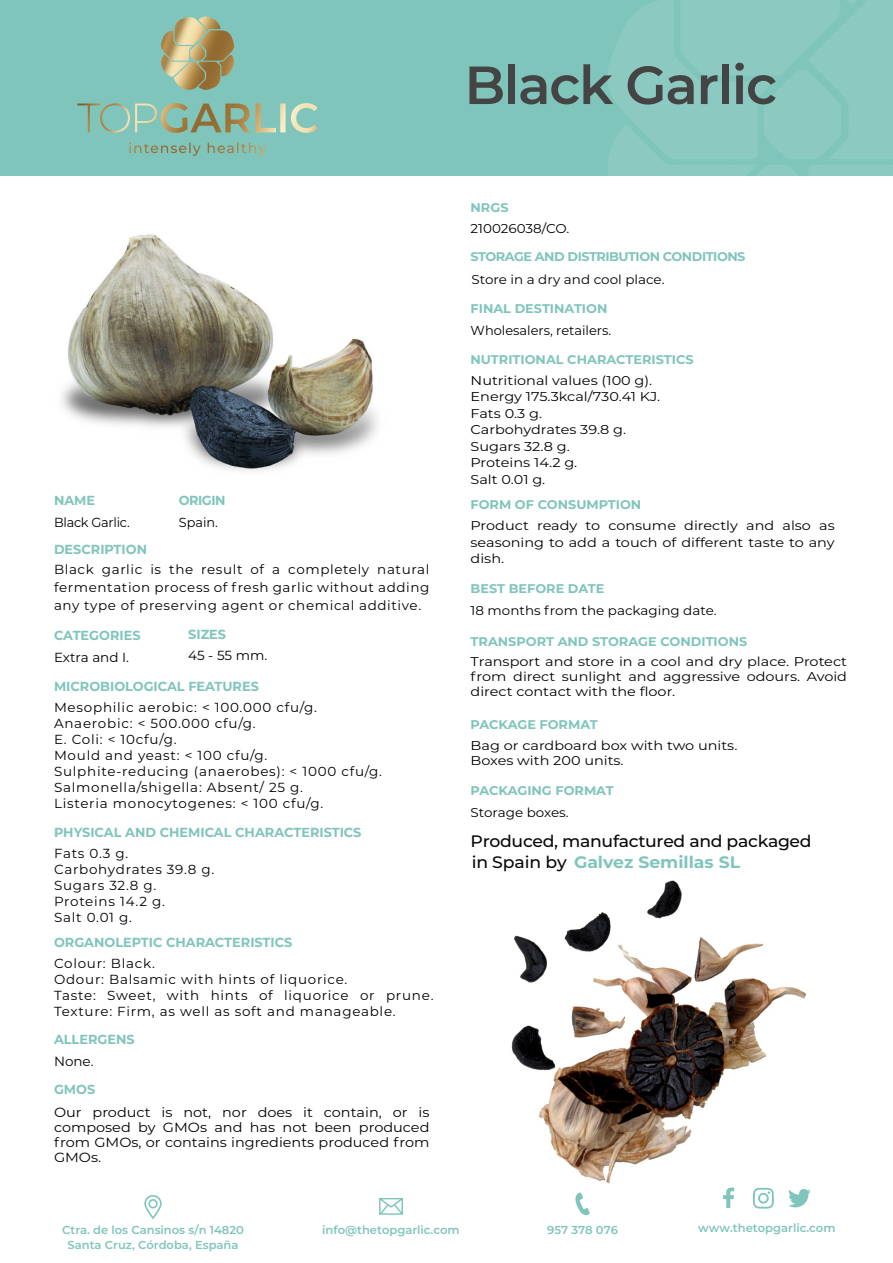
<style>
.page{position:relative;width:893px;height:1263px;background:#fff}
.page>*{position:absolute;margin:0;border:0;box-sizing:border-box;transform-origin:0 0}
.t1{font:600 53.55px "Montserrat";letter-spacing:-.025em;color:#444}
.t2{font:500 16.65px/21.6px "Montserrat";letter-spacing:-.02em;color:#070707;scale:1.04 1}
.t3{font:13.35px/15px "Montserrat";color:#000;text-align:justify;scale:1.09 1}
.t4{font:13.35px "Montserrat";color:#000}
.t5{font:13.2px/16px "Montserrat";letter-spacing:.055em;color:#000}
.t6{font:700 13.2px "Montserrat";color:#80c5bb}
.t7{font:13.2px "Montserrat";letter-spacing:-.02em;color:#000}
.t8{font:13.2px "Montserrat";color:#000}
.t9{font:12.9px "Montserrat";color:#000}
.t10{font:12.75px/16.5px "Montserrat";color:#000;scale:1.13 1}
.t11{font:12.75px "Montserrat";color:#000;scale:1.06 1}
.t12{font:700 12.6px "Montserrat";color:#80c5bb}
.t13{font:700 12.6px "Montserrat";letter-spacing:-.035em;color:#80c5bb}
.t14{font:600 11.55px/14.4px "Montserrat";color:#80c5bb;text-align:center}
.s1{font-weight:700;color:#80c5bb}
</style>
<div class="page">
<img style="left:511px;top:880px;width:295px;height:308px">
<div style="left:0;top:0;width:893px;height:176px;background:#80c5bb"></div>
<svg style="left:608px;top:0;width:285px;height:176px"></svg>
<img style="left:77px;top:103px;width:241px;height:45px">
<img style="left:129px;top:142px;width:136px;height:13px">
<img style="left:161px;top:17px;width:74px;height:60px">
<svg style="left:144px;top:1195px;width:18px;height:24px"></svg>
<svg style="left:575px;top:1192px;width:15px;height:23px"></svg>
<svg style="left:379px;top:1198px;width:24px;height:17px"></svg>
<svg style="left:723px;top:1187px;width:11px;height:21px"></svg>
<svg style="left:753px;top:1188px;width:21px;height:20px"></svg>
<svg style="left:788px;top:1189px;width:23px;height:18px"></svg>
<svg style="left:602px;top:1166px;width:7px;height:15px"></svg>
<svg style="left:672px;top:1120px;width:13px;height:11px"></svg>
<img style="left:61px;top:234px;width:317px;height:237px">
<h1 class="t1" style="left:464px;top:47px;width:314px">Black Garlic</h1>
<p class="t12" style="left:471px;top:199px;width:39px">NRGS</p>
<p class="t11" style="left:471px;top:220px;width:95px">210026038/CO.</p>
<p class="t6" style="left:54px;top:491px;width:43px">NAME</p>
<p class="t7" style="left:54px;top:513px;width:77px">Black Garlic.</p>
<p class="t6" style="left:54px;top:539px;width:95px">DESCRIPTION</p>
<p class="t6" style="left:179px;top:491px;width:48px">ORIGIN</p>
<p class="t5" style="left:179px;top:513px;width:41px">Spain.</p>
<p class="t5" style="left:54px;top:560px;width:377px;line-height:18px;text-align:justify">Black garlic is the result of a completely natural fermentation process of fresh garlic without adding any type of preserving agent or chemical additive.</p>
<p class="t6" style="left:54px;top:625px;width:88px">CATEGORIES</p>
<p class="t8" style="left:54px;top:648px;width:77px">Extra and I.</p>
<p class="t6" style="left:188px;top:624px;width:39px">SIZES</p>
<p class="t5" style="left:188px;top:647px;width:81px">45 - 55 mm.</p>
<p class="t6" style="left:54px;top:677px;width:206px">MICROBIOLOGICAL FEATURES</p>
<p class="t5" style="left:54px;top:699px;width:330px">Mesophilic aerobic: &lt; 100.000 cfu/g.<br>Anaerobic: &lt; 500.000 cfu/g.<br>E. Coli: &lt; 10cfu/g.<br>Mould and yeast: &lt; 100 cfu/g.<br>Sulphite-reducing (anaerobes): &lt; 1000 cfu/g.<br>Salmonella/shigella: Absent/ 25 g.<br>Listeria monocytogenes: &lt; 100 cfu/g.</p>
<p class="t6" style="left:54px;top:823px;width:309px">PHYSICAL AND CHEMICAL CHARACTERISTICS</p>
<p class="t5" style="left:54px;top:845px;width:162px">Fats 0.3 g.<br>Carbohydrates 39.8 g.<br>Sugars 32.8 g.<br>Proteins 14.2 g.<br>Salt 0.01 g.</p>
<p class="t6" style="left:54px;top:932px;width:240px">ORGANOLEPTIC CHARACTERISTICS</p>
<p class="t5" style="left:54px;top:954px;width:381px">Colour: Black.<br>Odour: Balsamic with hints of liquorice.<br>Taste: Sweet, with hints of liquorice or prune.<br>Texture: Firm, as well as soft and manageable.</p>
<p class="t6" style="left:54px;top:1030px;width:82px">ALLERGENS</p>
<p class="t4" style="left:54px;top:1052px;width:41px">None.</p>
<p class="t6" style="left:54px;top:1079px;width:43px">GMOS</p>
<p class="t3" style="left:54px;top:1104px;width:346px">Our product is not, nor does it contain, or is composed by GMOs and has not been produced from GMOs, or contains ingredients produced from GMOs.</p>
<p class="t13" style="left:471px;top:248px;width:276px">STORAGE AND DISTRIBUTION CONDITIONS</p>
<p class="t11" style="left:472px;top:270px;width:184px">Store in a dry and cool place.</p>
<p class="t12" style="left:471px;top:300px;width:138px">FINAL DESTINATION</p>
<p class="t9" style="left:471px;top:321px;width:142px">Wholesalers, retailers.</p>
<p class="t12" style="left:471px;top:350px;width:225px">NUTRITIONAL CHARACTERISTICS</p>
<p class="t10" style="left:471px;top:372px;width:169px">Nutritional values (100 g).<br>Energy 175.3kcal/730.41 KJ.<br>Fats 0.3 g.<br>Carbohydrates 39.8 g.<br>Sugars 32.8 g.<br>Proteins 14.2 g.<br>Salt 0.01 g.</p>
<p class="t12" style="left:471px;top:495px;width:172px">FORM OF CONSUMPTION</p>
<p class="t10" style="left:471px;top:517px;width:324px;text-align:justify">Product ready to consume directly and also as seasoning to add a touch of different taste to any dish.</p>
<p class="t12" style="left:471px;top:580px;width:135px">BEST BEFORE DATE</p>
<p class="t11" style="left:471px;top:601px;width:234px">18 months from the packaging date.</p>
<p class="t12" style="left:471px;top:633px;width:278px">TRANSPORT AND STORAGE CONDITIONS</p>
<p class="t10" style="left:471px;top:653px;width:335px;line-height:15px;text-align:justify">Transport and store in a cool and dry place. Protect from direct sunlight and aggressive odours. Avoid direct contact with the floor.</p>
<p class="t12" style="left:471px;top:715px;width:129px">PACKAGE FORMAT</p>
<p class="t10" style="left:471px;top:737px;width:238px;line-height:15px">Bag or cardboard box with two units.<br>Boxes with 200 units.</p>
<p class="t12" style="left:471px;top:782px;width:145px">PACKAGING FORMAT</p>
<p class="t11" style="left:471px;top:803px;width:94px">Storage boxes.</p>
<p class="t2" style="left:471px;top:829px;width:329px">Produced, manufactured and packaged in Spain by <span class="s1">Galvez Semillas SL</span></p>
<p class="t14" style="left:62px;top:1222px;width:183px">Ctra. de los Cansinos s/n 14820<br>Santa Cruz, Córdoba, España</p>
<p class="t14" style="left:322px;top:1222px;width:139px">info@thetopgarlic.com</p>
<p class="t14" style="left:547px;top:1222px;width:72px">957 378 076</p>
<p class="t14" style="left:698px;top:1220px;width:139px">www.thetopgarlic.com</p>
</div>
